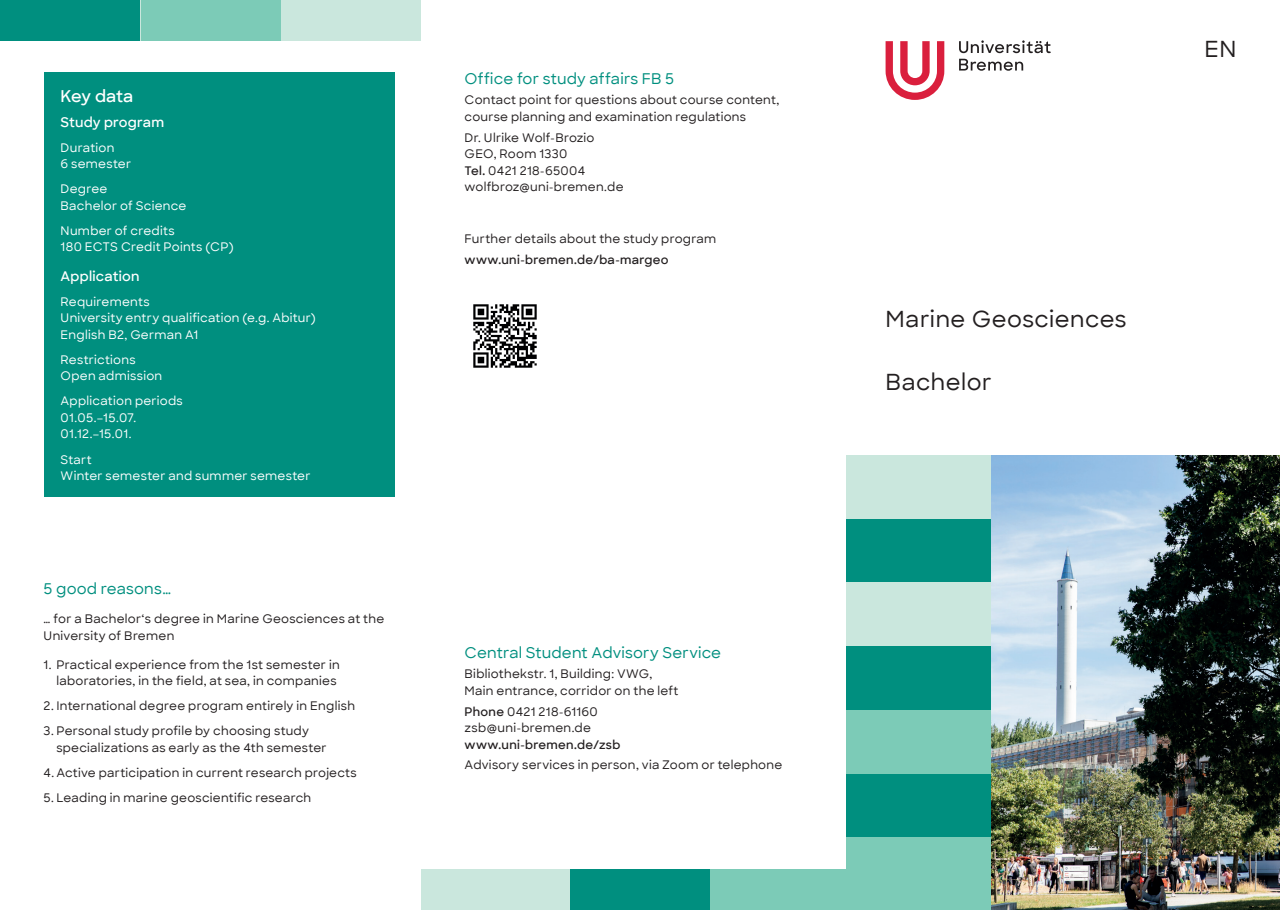
<style>
.page{position:relative;width:1280px;height:910px;background:#fff}
.page>*{position:absolute;margin:0;border:0;box-sizing:border-box;transform-origin:0 0}
.t1{font:500 22.5px "Sharp Sans";letter-spacing:.02em;color:#231f20}
.t2{font:600 16.5px "Sharp Sans";letter-spacing:-.005em;color:#fff}
.t3{font:500 15px "Sharp Sans";letter-spacing:.015em;color:#008f7f}
.t4{font:600 13.5px "Sharp Sans";letter-spacing:.02em;color:#fff}
.t5{font:500 12px/16.5px "Sharp Sans";letter-spacing:.025em;color:#231f20}
.t6{font:500 12px/16.5px "Sharp Sans";letter-spacing:.025em;color:#fff}
.t7{font:600 12px "Sharp Sans";letter-spacing:.025em;color:#231f20}
.s1{font-weight:600}
</style>
<div class="page">
<svg style="left:959px;top:59px;width:64px;height:12px"></svg>
<svg style="left:959px;top:40px;width:92px;height:13px"></svg>
<svg style="left:885px;top:41px;width:59px;height:59px"></svg>
<img style="left:991px;top:455px;width:289px;height:455px">
<div style="left:473px;top:870px;width:377px;height:40px;background:#7ccbb7"></div>
<div style="left:44px;top:0;width:377px;height:40px;background:#cae7dd"></div>
<div style="left:570px;top:870px;width:140px;height:40px;background:#008f7f"></div>
<div style="left:141px;top:0;width:140px;height:40px;background:#7ccbb7"></div>
<div style="left:421px;top:870px;width:149px;height:40px;background:#cae7dd"></div>
<div style="left:0;top:0;width:140px;height:40px;background:#008f7f"></div>
<div style="left:846px;top:455px;width:145px;height:446px;background:#008f7f"></div>
<div style="left:846px;top:838px;width:145px;height:72px;background:#7ccbb7"></div>
<div style="left:846px;top:455px;width:145px;height:64px;background:#cae7dd"></div>
<div style="left:846px;top:710px;width:145px;height:64px;background:#7ccbb7"></div>
<div style="left:846px;top:583px;width:145px;height:63px;background:#cae7dd"></div>
<img style="left:473px;top:304px;width:64px;height:64px">
<div style="left:44px;top:72px;width:350px;height:425px;background:#008f7f"></div>
<h2 class="t2" style="left:61px;top:84px;width:74px">Key data</h2>
<p class="t4" style="left:61px;top:112px;width:105px">Study program</p>
<p class="t6" style="left:61px;top:139px;width:72px">Duration<br>6 semester</p>
<p class="t6" style="left:61px;top:180px;width:127px">Degree<br>Bachelor of Science</p>
<p class="t6" style="left:61px;top:222px;width:175px">Number of credits<br>180 ECTS Credit Points (CP)</p>
<p class="t4" style="left:61px;top:266px;width:80px">Application</p>
<p class="t6" style="left:61px;top:293px;width:257px">Requirements<br>University entry qualification (e.g. Abitur)<br>English B2, German A1</p>
<p class="t6" style="left:61px;top:351px;width:103px">Restrictions<br>Open admission</p>
<p class="t6" style="left:61px;top:392px;width:124px">Application periods<br>01.05.–15.07.<br>01.12.–15.01.</p>
<p class="t6" style="left:61px;top:450px;width:251px">Start<br>Winter semester and summer semester</p>
<p class="t3" style="left:44px;top:577px;width:129px">5 good reasons…</p>
<p class="t5" style="left:44px;top:610px;width:342px">… for a Bachelor‘s degree in Marine Geosciences at the<br>University of Bremen</p>
<p class="t5" style="left:44px;top:656px;width:298px;text-align:right">1. Practical experience from the 1st semester in laboratories, in the field, at sea, in companies</p>
<p class="t5" style="left:44px;top:697px;width:313px">2. International degree program entirely in English</p>
<p class="t5" style="left:56px;top:722px;width:272px;text-indent:-13px">3. Personal study profile by choosing study specializations as early as the 4th semester</p>
<p class="t5" style="left:44px;top:764px;width:315px">4. Active participation in current research projects</p>
<p class="t5" style="left:44px;top:789px;width:269px">5. Leading in marine geoscientific research</p>
<p class="t3" style="left:465px;top:67px;width:211px">Office for study affairs FB 5</p>
<p class="t5" style="left:465px;top:91px;width:316px">Contact point for questions about course content, course planning and examination regulations</p>
<p class="t5" style="left:465px;top:128px;width:160px">Dr. Ulrike Wolf-Brozio<br>GEO, Room 1330<br><span class="s1">Tel.</span> 0421 218-65004 wolfbroz@uni-bremen.de</p>
<p class="t5" style="left:465px;top:230px;width:253px">Further details about the study program</p>
<p class="t7" style="left:465px;top:250px;width:205px">www.uni-bremen.de/ba-margeo</p>
<p class="t3" style="left:465px;top:641px;width:258px">Central Student Advisory Service</p>
<p class="t5" style="left:465px;top:665px;width:215px">Bibliothekstr. 1, Building: VWG,<br>Main entrance, corridor on the left</p>
<p class="t5" style="left:465px;top:702px;width:135px"><span class="s1">Phone</span> 0421 218-61160 zsb@uni-bremen.de</p>
<p class="t7" style="left:465px;top:735px;width:157px">www.uni-bremen.de/zsb</p>
<p class="t5" style="left:465px;top:756px;width:319px">Advisory services in person, via Zoom or telephone</p>
<p class="t3" style="left:465px;top:641px;width:202px">Zentrale Studienberatung</p>
<p class="t5" style="left:465px;top:665px;width:272px;text-indent:96px">Verwaltungsgebäude VWG,<br>Haupteingang Erdgeschoss, Flur links</p>
<p class="t5" style="left:465px;top:702px;width:116px"><span class="s1">Tel.</span> 0421 218-611 0</p>
<p class="t5" style="left:465px;top:756px;width:276px">Beratung in Präsenz, per Zoom oder Telefon</p>
<h1 class="t1" style="left:1204px;top:33px;width:33px">EN</h1>
<h1 class="t1" style="left:885px;top:303px;width:243px">Marine Geosciences</h1>
<h1 class="t1" style="left:885px;top:365px;width:108px">Bachelor</h1>
</div>
